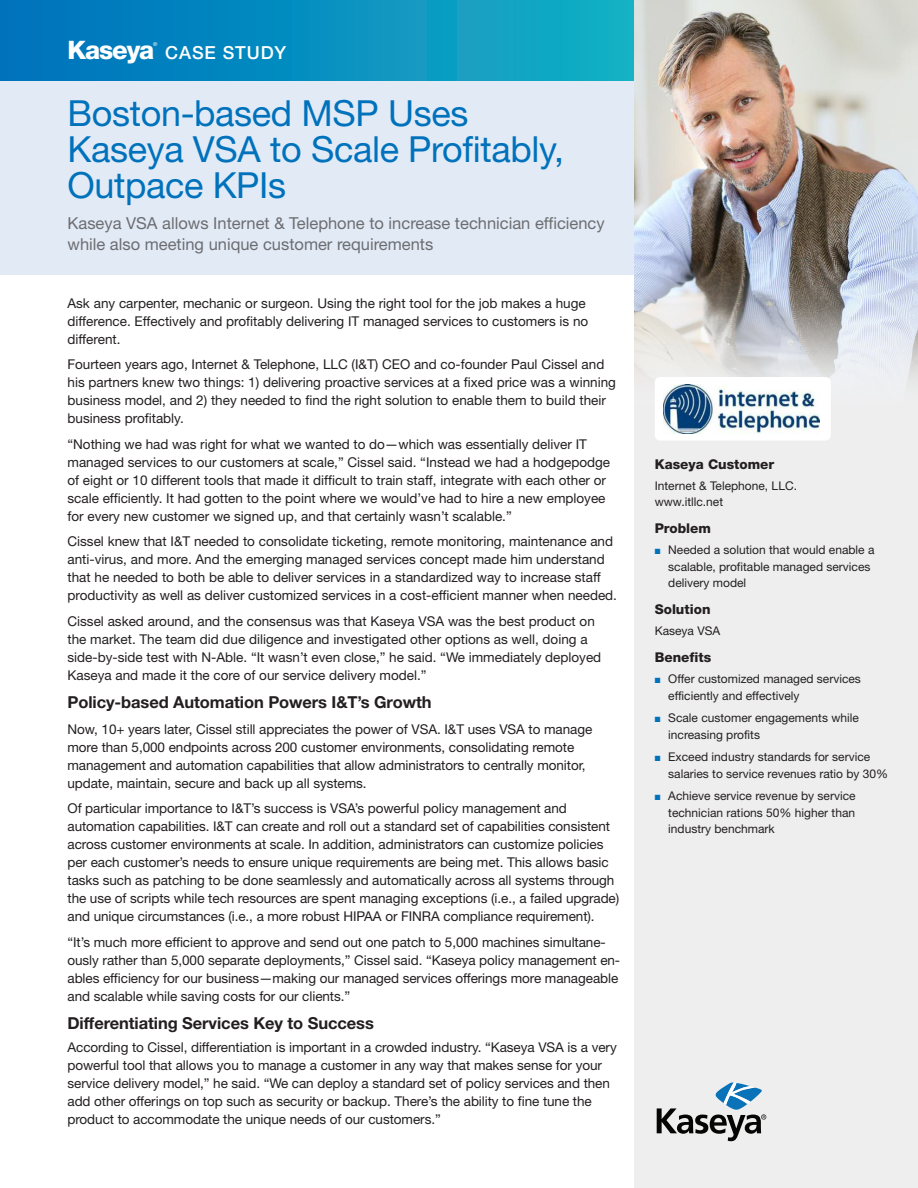
<style>
.page{position:relative;width:918px;height:1188px;background:#fff}
.page>*{position:absolute;margin:0;border:0;box-sizing:border-box;transform-origin:0 0}
.t1{font:36px/36px "Helvetica Neue";letter-spacing:-.01em;color:#0072bc}
.t2{font:800 25.5px "Helvetica Neue";letter-spacing:-.045em;color:#fff}
.t3{font:500 18px "Helvetica Neue";letter-spacing:.05em;color:#fff}
.t4{font:16.5px/21px "Helvetica Neue";color:#6c6d70}
.t5{font:700 16.5px "Helvetica Neue";letter-spacing:-.005em;color:#231f20}
.t6{font:13.5px/18px "Helvetica Neue";letter-spacing:-.005em;color:#231f20}
.t7{font:800 13.5px "Helvetica Neue";color:#231f20}
.t8{font:12px/16.5px "Helvetica Neue";color:#231f20}
.t9{font:5.4px "Helvetica Neue";color:#fff}
.s1{color:#0072bc}
</style>
<div class="page">
<div style="left:0;top:81px;width:634px;height:194px;background:#e2eaf6"></div>
<div style="left:634px;top:0;width:284px;height:1188px;background:#eeeeef"></div>
<div style="left:0;top:0;width:634px;height:81px;background:linear-gradient(to right,#0070bc,#16b0c5)"></div>
<img style="left:634px;top:0;width:284px;height:308px">
<svg style="left:635px;top:263px;width:283px;height:116px"></svg>
<svg style="left:657px;top:1083px;width:109px;height:58px"></svg>
<div style="left:655px;top:377px;width:176px;height:64px;background:#fff;border-radius:5px"></div>
<img style="left:664px;top:384px;width:156px;height:49px">
<h2 class="t2" style="left:68px;top:41px;width:88px">Kaseya</h2>
<p class="t9" style="left:153px;top:42px;width:6px">®</p>
<h3 class="t3" style="left:165px;top:47px;width:123px">CASE STUDY</h3>
<h1 class="t1" style="left:67px;top:99px;width:498px">Boston-based MSP Uses<br>Kaseya VSA to Scale Profitably,<br>Outpace KPIs</h1>
<p class="t4" style="left:68px;top:214px;width:539px">Kaseya VSA allows Internet &amp; Telephone to increase technician efficiency while also meeting unique customer requirements</p>
<p class="t6" style="left:68px;top:295px;width:522px">Ask any carpenter, mechanic or surgeon. Using the right tool for the job makes a huge difference. Effectively and profitably delivering IT managed services to customers is no different.</p>
<p class="t6" style="left:67px;top:357px;width:550px">Fourteen years ago, Internet &amp; Telephone, LLC (I&amp;T) CEO and co-founder Paul Cissel and his partners knew two things: 1) delivering proactive services at a fixed price was a winning business model, and 2) they needed to find the right solution to enable them to build their business profitably.</p>
<p class="t6" style="left:67px;top:436px;width:544px">“Nothing we had was right for what we wanted to do—which was essentially deliver IT managed services to our customers at scale,” Cissel said. “Instead we had a hodgepodge of eight or 10 different tools that made it difficult to train staff, integrate with each other or scale efficiently. It had gotten to the point where we would’ve had to hire a new employee for every new customer we signed up, and that certainly wasn’t scalable.”</p>
<p class="t6" style="left:67px;top:534px;width:551px">Cissel knew that I&amp;T needed to consolidate ticketing, remote monitoring, maintenance and anti-virus, and more. And the emerging managed services concept made him understand that he needed to both be able to deliver services in a standardized way to increase staff productivity as well as deliver customized services in a cost-efficient manner when needed.</p>
<p class="t6" style="left:67px;top:613px;width:535px">Cissel asked around, and the consensus was that Kaseya VSA was the best product on the market. The team did due diligence and investigated other options as well, doing a side-by-side test with N-Able. “It wasn’t even close,” he said. “We immediately deployed Kaseya and made it the core of our service delivery model.”</p>
<p class="t5" style="left:68px;top:696px;width:366px">Policy-based Automation Powers I&amp;T’s Growth</p>
<p class="t6" style="left:68px;top:721px;width:526px">Now, 10+ years later, Cissel still appreciates the power of VSA. I&amp;T uses VSA to manage more than 5,000 endpoints across 200 customer environments, consolidating remote management and automation capabilities that allow administrators to centrally monitor, update, maintain, secure and back up all systems.</p>
<p class="t6" style="left:67px;top:801px;width:553px">Of particular importance to I&amp;T’s success is VSA’s powerful policy management and automation capabilities. I&amp;T can create and roll out a standard set of capabilities consistent across customer environments at scale. In addition, administrators can customize policies per each customer’s needs to ensure unique requirements are being met. This allows basic tasks such as patching to be done seamlessly and automatically across all systems through the use of scripts while tech resources are spent managing exceptions (i.e., a failed upgrade) and unique circumstances (i.e., a more robust HIPAA or FINRA compliance requirement).</p>
<p class="t6" style="left:68px;top:934px;width:554px">“It’s much more efficient to approve and send out one patch to 5,000 machines simultane&shy;ously rather than 5,000 separate deployments,” Cissel said. “Kaseya policy management en&shy;ables efficiency for our business—making our managed services offerings more manageable and scalable while saving costs for our clients.”</p>
<p class="t5" style="left:68px;top:1017px;width:308px">Differentiating Services Key to Success</p>
<p class="t6" style="left:68px;top:1039px;width:551px">According to Cissel, differentiation is important in a crowded industry. “Kaseya VSA is a very powerful tool that allows you to manage a customer in any way that makes sense for your service delivery model,” he said. “We can deploy a standard set of policy services and then add other offerings on top such as security or backup. There’s the ability to fine tune the product to accommodate the unique needs of our customers.”</p>
<p class="t7" style="left:655px;top:459px;width:121px">Kaseya Customer</p>
<p class="t8" style="left:655px;top:478px;width:144px">Internet &amp; Telephone, LLC. www.itllc.net</p>
<p class="t7" style="left:655px;top:523px;width:58px">Problem</p>
<p class="t8" style="left:668px;top:543px;width:208px;text-indent:-13px"><span class="s1">■</span> Needed a solution that would enable a scalable, profitable managed services delivery model</p>
<p class="t7" style="left:655px;top:604px;width:57px">Solution</p>
<p class="t8" style="left:655px;top:624px;width:67px">Kaseya VSA</p>
<p class="t7" style="left:655px;top:652px;width:58px">Benefits</p>
<p class="t8" style="left:668px;top:672px;width:194px;text-indent:-14px"><span class="s1">■</span> Offer customized managed services efficiently and effectively</p>
<p class="t8" style="left:668px;top:711px;width:192px;text-indent:-14px"><span class="s1">■</span> Scale customer engagements while increasing profits</p>
<p class="t8" style="left:668px;top:750px;width:222px;text-indent:-14px"><span class="s1">■</span> Exceed industry standards for service salaries to service revenues ratio by 30%</p>
<p class="t8" style="left:668px;top:789px;width:189px;text-align:justify;text-indent:-13px"><span class="s1">■</span> Achieve service revenue by service technician rations 50% higher than industry benchmark</p>
</div>
